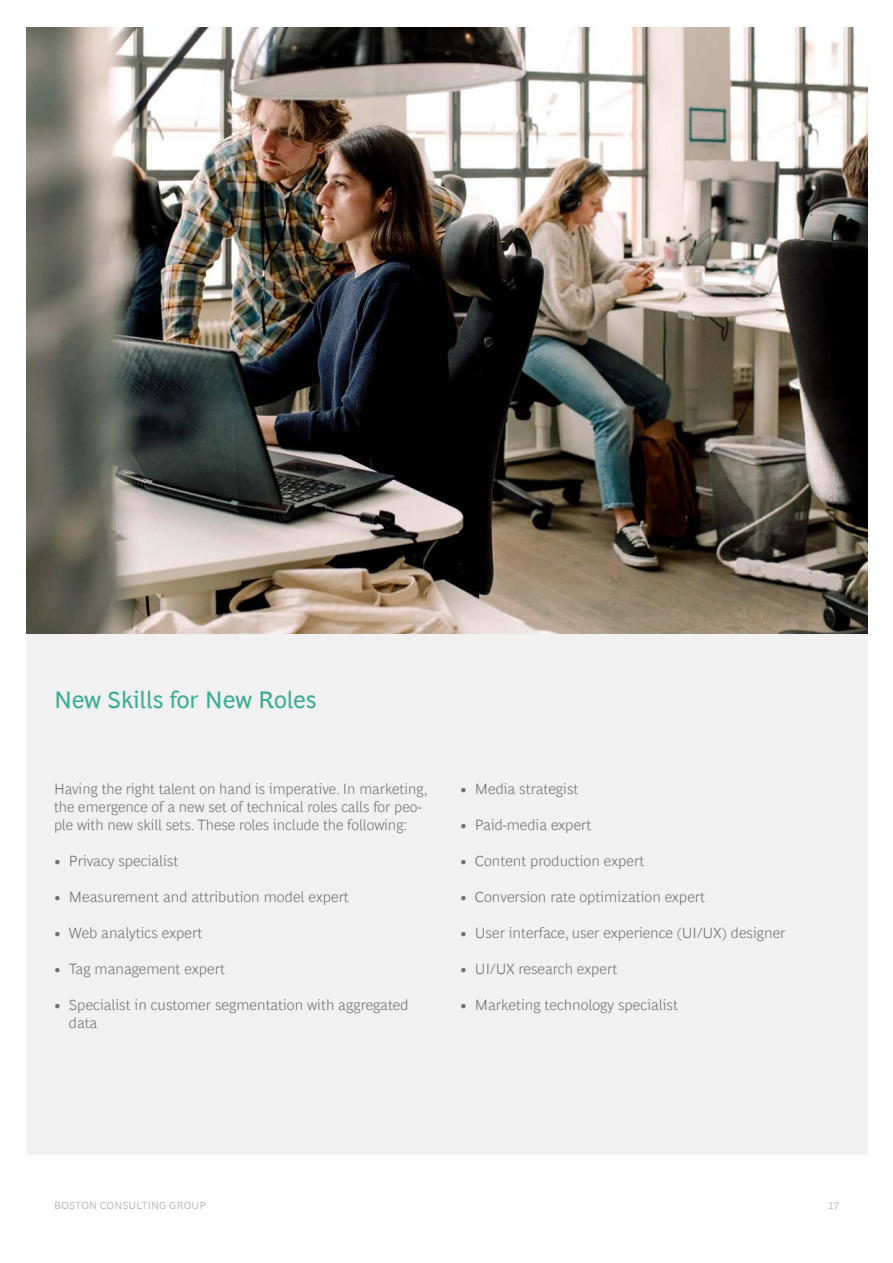
<style>
.page{position:relative;width:893px;height:1263px;background:#fff}
.page>*{position:absolute;margin:0;border:0;box-sizing:border-box;transform-origin:0 0}
.t1{font:24px "Henderson BCG Sans";color:#3cad93}
.t2{font:300 15px/18px "Henderson BCG Sans";color:#707071}
.t3{font:10.5px "Henderson BCG Sans";letter-spacing:.01em;color:#c0bfbf}
</style>
<div class="page">
<div style="left:27px;top:28px;width:840px;height:1127px;background:#f1f1f2"></div>
<img style="left:27px;top:28px;width:840px;height:605px">
<h1 class="t1" style="left:54px;top:683px;width:264px">New Skills for New Roles</h1>
<p class="t2" style="left:54px;top:778px;width:375px">Having the right talent on hand is imperative. In marketing, the emergence of a new set of technical roles calls for peo&shy;ple with new skill sets. These roles include the following:</p>
<p class="t2" style="left:54px;top:850px;width:126px">• Privacy specialist</p>
<p class="t2" style="left:54px;top:887px;width:296px">• Measurement and attribution model expert</p>
<p class="t2" style="left:54px;top:923px;width:150px">• Web analytics expert</p>
<p class="t2" style="left:54px;top:959px;width:173px">• Tag management expert</p>
<p class="t2" style="left:69px;top:995px;width:341px;text-indent:-15px">• Specialist in customer segmentation with aggregated data</p>
<p class="t2" style="left:460px;top:778px;width:120px">• Media strategist</p>
<p class="t2" style="left:460px;top:814px;width:133px">• Paid-media expert</p>
<p class="t2" style="left:460px;top:850px;width:186px">• Content production expert</p>
<p class="t2" style="left:460px;top:887px;width:247px">• Conversion rate optimization expert</p>
<p class="t2" style="left:460px;top:923px;width:327px">• User interface, user experience (UI/UX) designer</p>
<p class="t2" style="left:460px;top:959px;width:159px">• UI/UX research expert</p>
<p class="t2" style="left:460px;top:995px;width:219px">• Marketing technology specialist</p>
<p class="t3" style="left:54px;top:1197px;width:153px">BOSTON CONSULTING GROUP</p>
<p class="t3" style="left:828px;top:1197px;width:12px">17</p>
</div>
